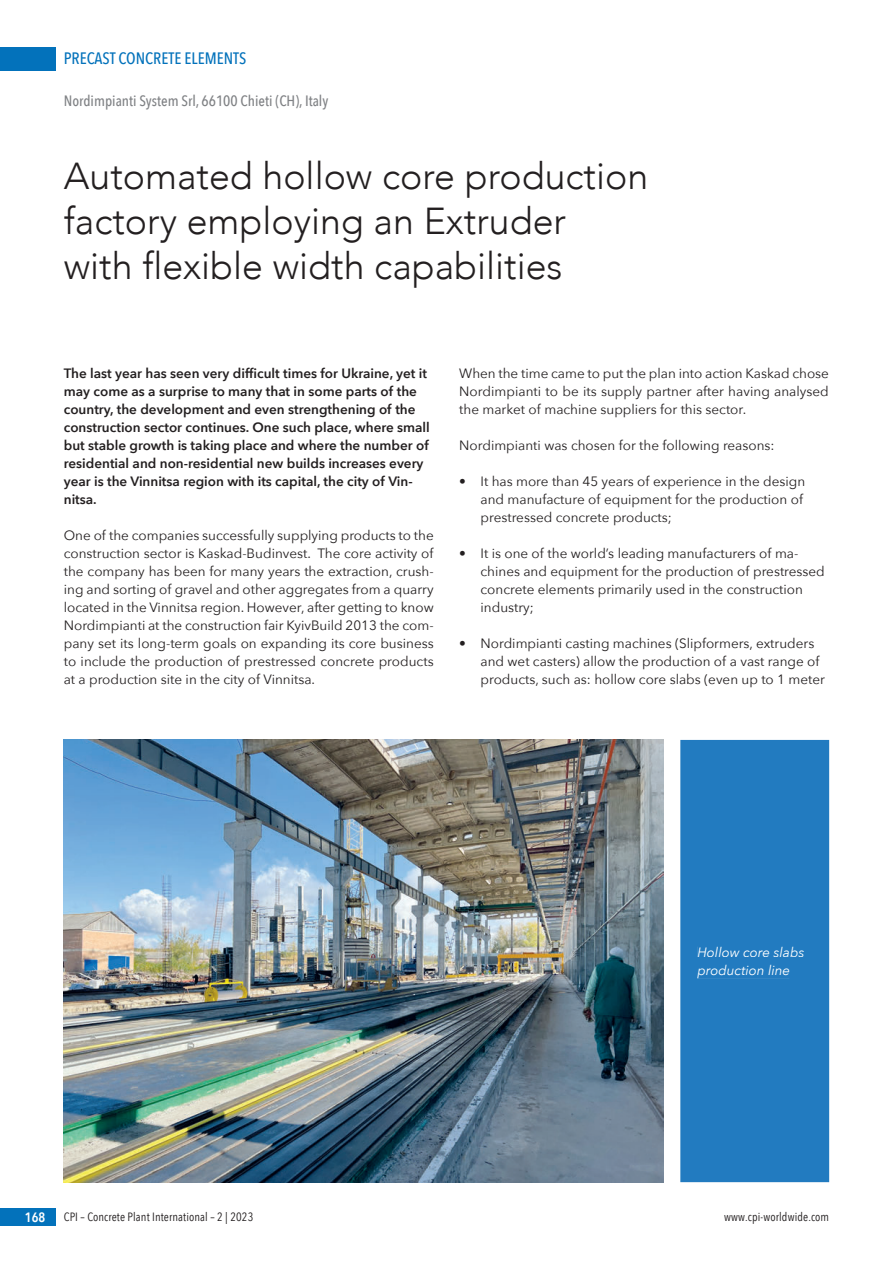
<style>
.page{position:relative;width:893px;height:1263px;background:#fff}
.page>*{position:absolute;margin:0;border:0;box-sizing:border-box;transform-origin:0 0}
.t1{font:300 37.5px/45px "Avenir";color:#231f20}
.t2{font:500 16.5px "Avenir Next Condensed";color:#0372bb}
.t3{font:500 15px "Avenir Next Condensed";color:#808285}
.t4{font:13.5px/18px "Avenir Next";color:#231f20}
.t5{font:600 13.5px/18px "Avenir Next";color:#231f20}
.t6{font:italic 13.5px/18px "Avenir Next";color:#fff}
.t7{font:600 13.5px "Avenir Next Condensed";color:#fff}
.t8{font:12px "Avenir Next Condensed";letter-spacing:.01em;color:#231f20}
</style>
<div class="page">
<div style="left:0;top:47px;width:55px;height:23px;background:#0372bb"></div>
<div style="left:0;top:1208px;width:55px;height:18px;background:#0372bb"></div>
<img style="left:64px;top:740px;width:599px;height:442px">
<div style="left:680px;top:740px;width:149px;height:442px;background:#227bc0"></div>
<div style="left:698px;top:947px;width:107px;height:10px;background:#227bc0"></div>
<div style="left:697px;top:965px;width:92px;height:13px;background:#227bc0"></div>
<p class="t2" style="left:64px;top:49px;width:184px">PRECAST CONCRETE ELEMENTS</p>
<p class="t3" style="left:64px;top:92px;width:266px">Nordimpianti System Srl, 66100 Chieti (CH), Italy</p>
<h1 class="t1" style="left:64px;top:153px;width:586px">Automated hollow core production factory employing an Extruder<br>with flexible width capabilities</h1>
<p class="t5" style="left:64px;top:364px;width:368px">The last year has seen very difficult times for Ukraine, yet it may come as a surprise to many that in some parts of the country, the development and even strengthening of the construction sector continues. One such place, where small but stable growth is taking place and where the number of residential and non-residential new builds increases every year is the Vinnitsa region with its capital, the city of Vin&shy;nitsa.</p>
<p class="t4" style="left:64px;top:526px;width:371px;text-align:justify">One of the companies successfully supplying products to the construction sector is Kaskad-Budinvest. The core activity of the company has been for many years the extraction, crush&shy;ing and sorting of gravel and other aggregates from a quarry located in the Vinnitsa region. However, after getting to know Nordimpianti at the construction fair KyivBuild 2013 the com&shy;pany set its long-term goals on expanding its core business to include the production of prestressed concrete products at a production site in the city of Vinnitsa.</p>
<p class="t4" style="left:459px;top:364px;width:371px;text-align:justify">When the time came to put the plan into action Kaskad chose Nordimpianti to be its supply partner after having analysed the market of machine suppliers for this sector.</p>
<p class="t4" style="left:459px;top:436px;width:317px">Nordimpianti was chosen for the following reasons:</p>
<p class="t4" style="left:481px;top:472px;width:326px;text-indent:-21px">• It has more than 45 years of experience in the design and manufacture of equipment for the production of prestressed concrete products;</p>
<p class="t4" style="left:481px;top:544px;width:346px;text-indent:-21px">• It is one of the world’s leading manufacturers of ma&shy;chines and equipment for the production of prestressed concrete elements primarily used in the construction industry;</p>
<p class="t4" style="left:481px;top:634px;width:346px;text-indent:-21px">• Nordimpianti casting machines (Slipformers, extruders and wet casters) allow the production of a vast range of products, such as: hollow core slabs (even up to 1 meter</p>
<p class="t6" style="left:697px;top:942px;width:109px">Hollow core slabs production line</p>
<p class="t7" style="left:25px;top:1206px;width:22px">168</p>
<p class="t8" style="left:64px;top:1207px;width:191px">CPI – Concrete Plant International – 2 | 2023</p>
<p class="t8" style="left:724px;top:1207px;width:107px">www.cpi-worldwide.com</p>
</div>
